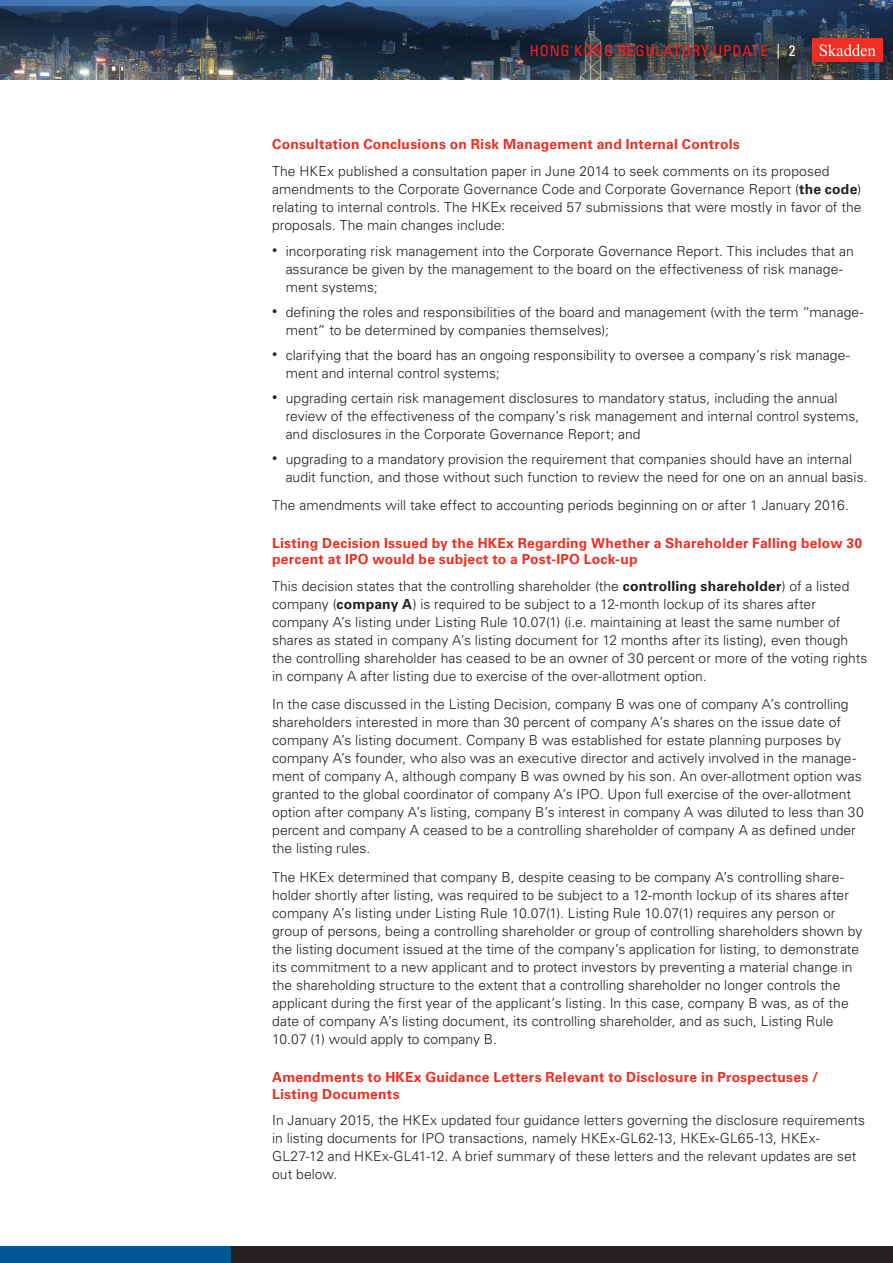
<style>
.page{position:relative;width:893px;height:1263px;background:#fff}
.page>*{position:absolute;margin:0;border:0;box-sizing:border-box;transform-origin:0 0}
.t1{font:condensed 15px "Univers LT Std";letter-spacing:.05em;color:#ff1c1e}
.t2{font:condensed 15px "Univers LT Std";color:#fff}
.t3{font:300 13.8px/18px "Univers LT Std";color:#231f20}
.t4{font:700 13.8px/16.6px "Univers LT Std";letter-spacing:.015em;color:#ee2e22}
.s1{font-weight:700}
.s2{font-size:10.5px}
</style>
<div class="page">
<img style="left:0;top:0;width:893px;height:6px">
<img style="left:0;top:6px;width:893px;height:74px">
<div style="left:0;top:1246px;width:893px;height:17px;background:#231f20"></div>
<div style="left:0;top:1246px;width:230px;height:17px;background:#005690"></div>
<div style="left:812px;top:38px;width:71px;height:24px;background:#ee2e22"></div>
<svg style="left:820px;top:44px;width:56px;height:12px"></svg>
<p class="t1" style="left:530px;top:41px;width:21px">HONG</p>
<p class="t1" style="left:574px;top:41px;width:20px">KONG</p>
<p class="t1" style="left:618px;top:41px;width:20px">REGULATORY</p>
<p class="t1" style="left:713px;top:41px;width:20px">UPDATE</p>
<p class="t2" style="left:777px;top:41px;width:20px">| 2</p>
<p class="t4" style="left:272px;top:136px;width:469px">Consultation Conclusions on Risk Management and Internal Controls</p>
<p class="t3" style="left:272px;top:162px;width:591px">The HKEx published a consultation paper in June 2014 to seek comments on its proposed amendments to the Corporate Governance Code and Corporate Governance Report (<span class="s1">the code</span>) relating to internal controls. The HKEx received 57 submissions that were mostly in favor of the proposals. The main changes include:</p>
<p class="t3" style="left:286px;top:242px;width:570px;text-indent:-14px"><span class="s2">•</span> incorporating risk management into the Corporate Governance Report. This includes that an assurance be given by the management to the board on the effectiveness of risk manage&shy;ment systems;</p>
<p class="t3" style="left:286px;top:303px;width:580px;text-indent:-14px"><span class="s2">•</span> defining the roles and responsibilities of the board and management (with the term “manage&shy;ment” to be determined by companies themselves);</p>
<p class="t3" style="left:286px;top:346px;width:566px;text-indent:-14px"><span class="s2">•</span> clarifying that the board has an ongoing responsibility to oversee a company’s risk manage&shy;ment and internal control systems;</p>
<p class="t3" style="left:286px;top:389px;width:575px;text-indent:-14px"><span class="s2">•</span> upgrading certain risk management disclosures to mandatory status, including the annual review of the effectiveness of the company’s risk management and internal control systems, and disclosures in the Corporate Governance Report; and</p>
<p class="t3" style="left:286px;top:450px;width:583px;text-indent:-14px"><span class="s2">•</span> upgrading to a mandatory provision the requirement that companies should have an internal audit function, and those without such function to review the need for one on an annual basis.</p>
<p class="t3" style="left:272px;top:496px;width:578px">The amendments will take effect to accounting periods beginning on or after 1 January 2016.</p>
<p class="t4" style="left:272px;top:535px;width:592px">Listing Decision Issued by the HKEx Regarding Whether a Shareholder Falling below 30 percent at IPO would be subject to a Post-IPO Lock-up</p>
<p class="t3" style="left:272px;top:577px;width:597px">This decision states that the controlling shareholder (the <span class="s1">controlling shareholder</span>) of a listed company (<span class="s1">company A</span>) is required to be subject to a 12-month lockup of its shares after company A’s listing under Listing Rule 10.07(1) (i.e. maintaining at least the same number of shares as stated in company A’s listing document for 12 months after its listing), even though the controlling shareholder has ceased to be an owner of 30 percent or more of the voting rights in company A after listing due to exercise of the over-allotment option.</p>
<p class="t3" style="left:272px;top:695px;width:593px">In the case discussed in the Listing Decision, company B was one of company A’s controlling shareholders interested in more than 30 percent of company A’s shares on the issue date of company A’s listing document. Company B was established for estate planning purposes by company A’s founder, who also was an executive director and actively involved in the manage&shy;ment of company A, although company B was owned by his son. An over-allotment option was granted to the global coordinator of company A’s IPO. Upon full exercise of the over-allotment option after company A’s listing, company B’s interest in company A was diluted to less than 30 percent and company A ceased to be a controlling shareholder of company A as defined under the listing rules.</p>
<p class="t3" style="left:272px;top:868px;width:592px">The HKEx determined that company B, despite ceasing to be company A’s controlling share&shy;holder shortly after listing, was required to be subject to a 12-month lockup of its shares after company A’s listing under Listing Rule 10.07(1). Listing Rule 10.07(1) requires any person or group of persons, being a controlling shareholder or group of controlling shareholders shown by the listing document issued at the time of the company’s application for listing, to demonstrate its commitment to a new applicant and to protect investors by preventing a material change in the shareholding structure to the extent that a controlling shareholder no longer controls the applicant during the first year of the applicant’s listing. In this case, company B was, as of the date of company A’s listing document, its controlling shareholder, and as such, Listing Rule 10.07 (1) would apply to company B.</p>
<p class="t4" style="left:272px;top:1069px;width:548px">Amendments to HKEx Guidance Letters Relevant to Disclosure in Prospectuses /<br>Listing Documents</p>
<p class="t3" style="left:272px;top:1111px;width:594px">In January 2015, the HKEx updated four guidance letters governing the disclosure requirements in listing documents for IPO transactions, namely HKEx-GL62-13, HKEx-GL65-13, HKEx-GL27-12 and HKEx-GL41-12. A brief summary of these letters and the relevant updates are set out below.</p>
</div>
